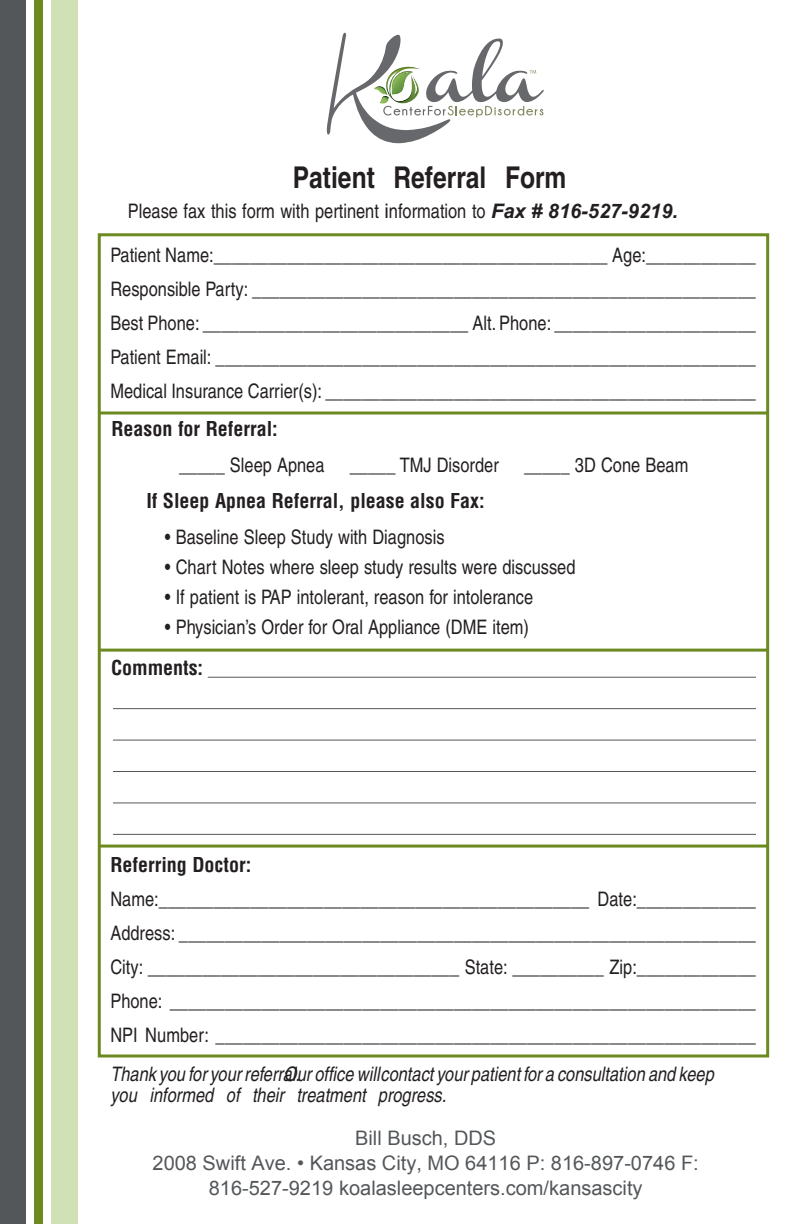
<style>
.page{position:relative;width:792px;height:1224px;background:#fff}
.page>*{position:absolute;margin:0;border:0;box-sizing:border-box;transform-origin:0 0}
.t1{font:700 condensed 30px "Helvetica";color:#231f20}
.t2{font:condensed 20px/34px "Helvetica";color:#231f20;text-align:justify}
.t3{font:italic condensed 20px/20.2px "Helvetica";color:#231f20}
.t4{font:20px/25px "Arial";color:#54575a;text-align:center}
.t5{font:700 condensed 20px "Helvetica";color:#231f20}
.s1{font-family:"Arial";font-stretch:normal}
.s2{font-family:"Arial";font-weight:700;font-style:italic;font-stretch:normal}
</style>
<div class="page">
<div style="left:98px;top:233px;width:671px;height:825px;border:3px solid #6c8a1f"></div>
<hr style="left:99px;top:412px;width:669px;height:2px;background:#6c8a1f">
<hr style="left:99px;top:649px;width:669px;height:3px;background:#6c8a1f">
<hr style="left:99px;top:845px;width:669px;height:3px;background:#6c8a1f">
<hr style="left:208px;top:677px;width:548px;height:1px;background:#54575a">
<hr style="left:113px;top:708px;width:643px;height:1px;background:#54575a">
<hr style="left:113px;top:740px;width:643px;height:1px;background:#54575a">
<hr style="left:113px;top:771px;width:643px;height:1px;background:#54575a">
<hr style="left:113px;top:802px;width:643px;height:1px;background:#54575a">
<hr style="left:113px;top:834px;width:643px;height:1px;background:#54575a">
<div style="left:52px;top:0;width:26px;height:1224px;background:#cfe1b5"></div>
<div style="left:34px;top:0;width:9px;height:1224px;background:#6c8a1f"></div>
<div style="left:0;top:0;width:26px;height:1224px;background:#54575a"></div>
<svg style="left:327px;top:33px;width:217px;height:110px"></svg>
<h1 class="t1" style="left:293px;top:167px;width:275px">Patient Referral Form</h1>
<p class="t2" style="left:128px;top:196px;width:552px">Please fax this form with pertinent <span class="s1">i</span>nformation to <span class="s2">Fax # 816-527-9219.</span></p>
<p class="t2" style="left:110px;top:240px;width:647px">Patient Name:___________________________________________ Age:____________ Responsible Party: _______________________________________________________ Best Phone: _____________________________ Alt. Phone: ______________________ Patient Email: ___________________________________________________________ Medical Insurance Carrier(s): _______________________________________________</p>
<p class="t5" style="left:111px;top:421px;width:168px">Reason for Referral:</p>
<p class="t2" style="left:179px;top:450px;width:147px">_____ Sleep Apnea</p>
<p class="t2" style="left:350px;top:450px;width:151px">_____ TMJ Disorder</p>
<p class="t2" style="left:524px;top:450px;width:166px">_____ 3D Cone Beam</p>
<p class="t5" style="left:146px;top:493px;width:340px">If Sleep Apnea Referral, please also Fax:</p>
<p class="t2" style="left:165px;top:522px;width:281px">• Baseline Sleep Study with Diagnosis</p>
<p class="t2" style="left:165px;top:552px;width:412px">• Chart Notes where sleep study results were discussed</p>
<p class="t2" style="left:165px;top:582px;width:370px">• If patient is PAP intolerant, reason for intolerance</p>
<p class="t2" style="left:165px;top:612px;width:366px">• Physician’s Order for Oral Appliance (DME item)</p>
<p class="t5" style="left:111px;top:660px;width:94px">Comments:</p>
<p class="t5" style="left:110px;top:857px;width:142px">Referring Doctor:</p>
<p class="t2" style="left:110px;top:884px;width:647px">Name:_______________________________________________ Date:_____________ Address: _______________________________________________________________ City: __________________________________ State: __________ Zip:_____________ Phone: ________________________________________________________________ NPI Number: ___________________________________________________________</p>
<p class="t3" style="left:110px;top:1066px;width:605px">Thank you for your referraOul. r office will contact your patient for a consultation and keep you informed of their treatment progress.</p>
<p class="t4" style="left:153px;top:1126px;width:548px">Bill Busch, DDS<br>2008 Swift Ave. • Kansas City, MO 64116 P: 816-897-0746 F:<br>816-527-9219 koalasleepcenters.com/kansascity</p>
</div>
